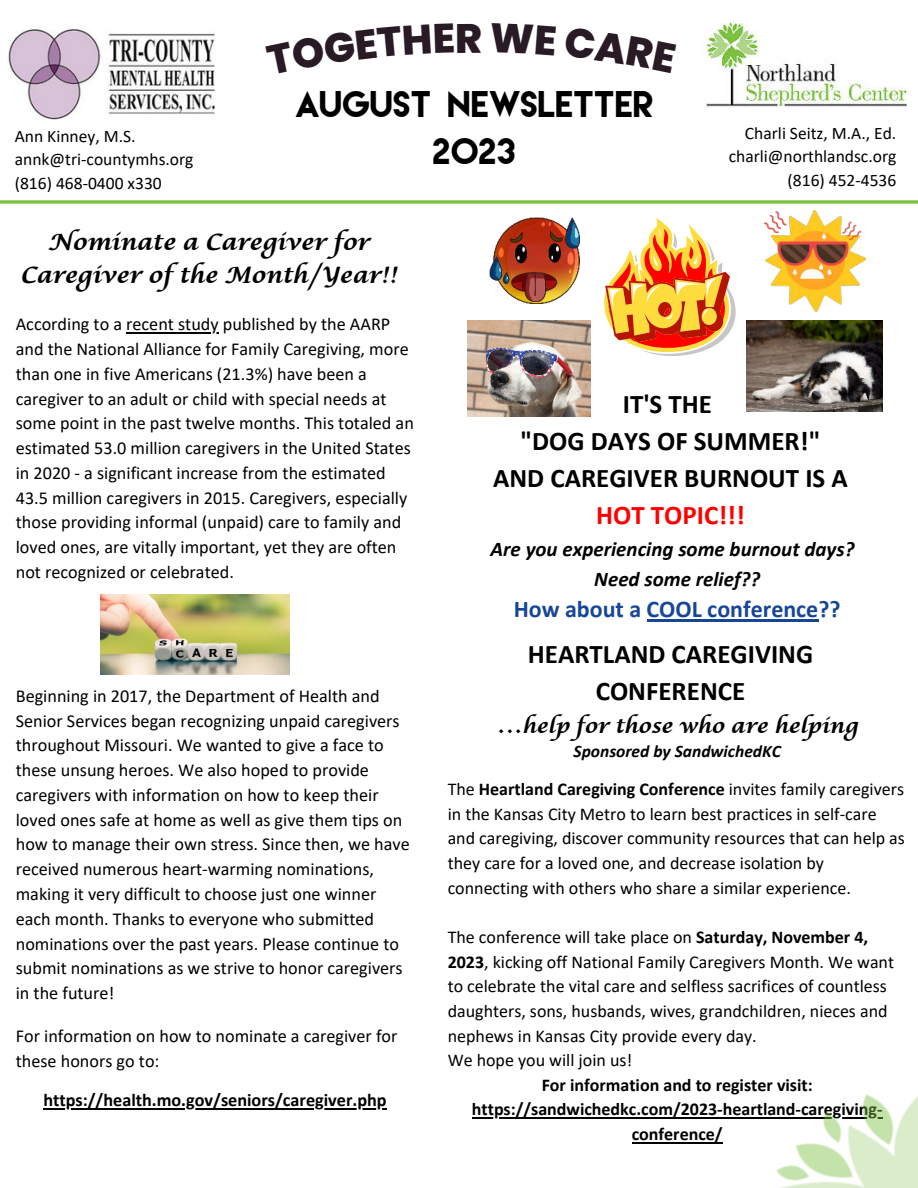
<style>
.page{position:relative;width:918px;height:1188px;background:#fff}
.page>*{position:absolute;margin:0;border:0;box-sizing:border-box;transform-origin:0 0}
.t1{font:800 41.1px "Poppins";color:#291b25}
.t2{font:33px/46.2px "Lemon Milk";color:#000;text-align:center}
.t3{font:700 27px/37.2px "Calibri";color:#000;text-align:center}
.t4{font:700 27px "Calibri";color:#fe0000}
.t5{font:700 24px "Calibri";color:#174696}
.t6{font:700 22.5px/32.7px "Lucida Calligraphy Std";color:#000;text-align:center}
.t7{font:italic 700 21px/29.2px "Calibri";color:#000;text-align:center}
.t8{font:700 20.4px "Lucida Calligraphy Std";color:#000}
.t9{font:18.15px/24.8px "Calibri";color:#000}
.t10{font:700 18.15px "Calibri";color:#000}
.t11{font:18px/24.6px "Calibri";color:#000}
.t12{font:700 18px/24.6px "Calibri";color:#000;text-align:center}
.t13{font:17.55px/23.7px "Calibri";color:#000}
.t14{font:italic 700 17.55px "Calibri";color:#000}
.s1{font-weight:700}
</style>
<div class="page">
<svg style="left:0;top:200px;width:918px;height:4px;background:#90cb5f"></svg>
<img style="left:8px;top:29px;width:207px;height:91px">
<img style="left:704px;top:24px;width:203px;height:84px">
<img style="left:467px;top:321px;width:123px;height:95px">
<img style="left:747px;top:321px;width:136px;height:91px">
<svg style="left:604px;top:218px;width:132px;height:138px"></svg>
<img style="left:489px;top:218px;width:90px;height:85px">
<img style="left:765px;top:210px;width:100px;height:101px">
<img style="left:101px;top:594px;width:189px;height:81px">
<hr style="left:126px;top:332px;width:93px;height:2px;background:#000">
<hr style="left:43px;top:1108px;width:344px;height:2px;background:#000">
<hr style="left:472px;top:1117px;width:411px;height:2px;background:#000">
<hr style="left:632px;top:1142px;width:91px;height:2px;background:#000">
<hr style="left:647px;top:619px;width:171px;height:3px;background:#174696">
<img style="left:776px;top:1094px;width:142px;height:94px">
<p class="t13" style="left:15px;top:124px;width:180px">Ann Kinney, M.S. annk@tri-countymhs.org (816) 468-0400 x330</p>
<h1 class="t1" style="left:455px;top:14px;width:29px">R</h1>
<h2 class="t2" style="left:296px;top:81px;width:360px">AUGUST NEWSLETTER<br>2023</h2>
<p class="t6" style="left:20px;top:227px;width:378px">Nominate a Caregiver for<br>Caregiver ofthe Month/Year!!</p>
<p class="t13" style="left:729px;top:121px;width:169px;text-align:right">Charli Seitz, M.A., Ed. charli@northlandsc.org (816) 452-4536</p>
<p class="t9" style="left:16px;top:311px;width:400px">According to a recent study published by the AARP and the National Alliance for Family Caregiving, more than one in five Americans (21.3%) have been a caregiver to an adult or child with special needs at some point in the past twelve months. This totaled an estimated 53.0 million caregivers in the United States in 2020 - a significant increase from the estimated 43.5 million caregivers in 2015. Caregivers, especially those providing informal (unpaid) care to family and loved ones, are vitally important, yet they are often not recognized or celebrated.</p>
<p class="t9" style="left:16px;top:683px;width:396px">Beginning in 2017, the Department of Health and Senior Services began recognizing unpaid caregivers throughout Missouri. We wanted to give a face to these unsung heroes. We also hoped to provide caregivers with information on how to keep their loved ones safe at home as well as give them tips on how to manage their own stress. Since then, we have received numerous heart-warming nominations, making it very difficult to choose just one winner each month. Thanks to everyone who submitted nominations over the past years. Please continue to submit nominations as we strive to honor caregivers in the future!</p>
<p class="t9" style="left:16px;top:1024px;width:383px">For information on how to nominate a caregiver for these honors go to:</p>
<p class="t10" style="left:43px;top:1087px;width:345px">https://health.mo.gov/seniors/caregiver.php</p>
<h3 class="t3" style="left:493px;top:385px;width:356px">IT'S THE<br>"DOG DAYS OF SUMMER!"<br>AND CAREGIVER BURNOUT IS A</h3>
<h3 class="t4" style="left:596px;top:496px;width:150px">HOT TOPIC!!!</h3>
<p class="t7" style="left:491px;top:534px;width:365px">Are you experiencing some burnout days?<br>Need some relief??</p>
<h3 class="t5" style="left:514px;top:592px;width:328px">How about a COOL conference??</h3>
<h3 class="t3" style="left:528px;top:635px;width:287px">HEARTLAND CAREGIVING<br>CONFERENCE</h3>
<p class="t8" style="left:497px;top:713px;width:363px">...help for those who are helping</p>
<p class="t14" style="left:574px;top:738px;width:209px">Sponsored by SandwichedKC</p>
<p class="t11" style="left:448px;top:776px;width:459px">The <span class="s1">Heartland Caregiving Conference</span> invites family caregivers in the Kansas City Metro to learn best practices in self-care and caregiving, discover community resources that can help as they care for a loved one, and decrease isolation by connecting with others who share a similar experience.</p>
<p class="t11" style="left:448px;top:924px;width:448px">The conference will take place on <span class="s1">Saturday, November 4, 2023</span>, kicking off National Family Caregivers Month. We want to celebrate the vital care and selfless sacrifices of countless daughters, sons, husbands, wives, grandchildren, nieces and nephews in Kansas City provide every day.<br>We hope you will join us!</p>
<p class="t12" style="left:472px;top:1072px;width:412px">For information and to register visit: https://sandwichedkc.com/2023-heartland-caregiving&shy;conference/</p>
</div>
